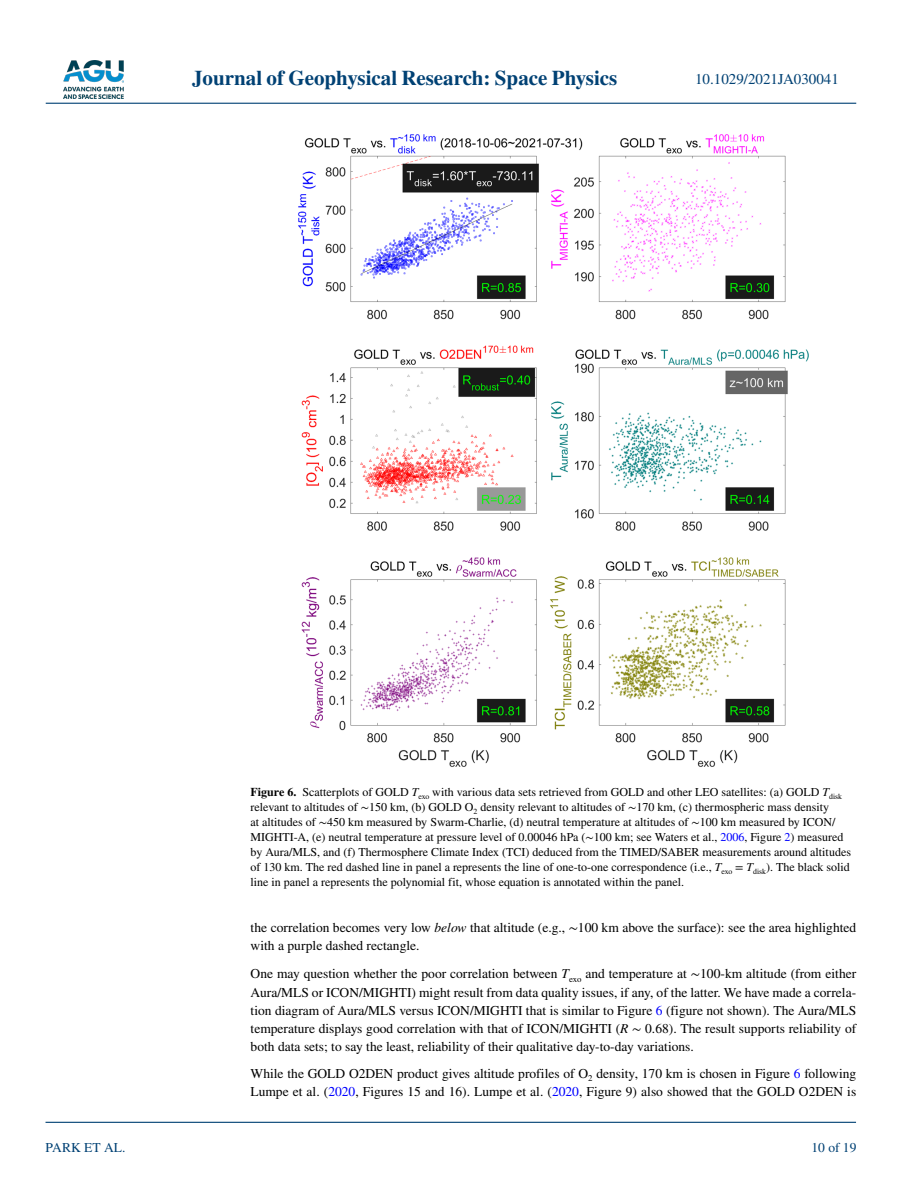
<style>
.page{position:relative;width:902px;height:1183px;background:#fff}
.page>*{position:absolute;margin:0;border:0;box-sizing:border-box;transform-origin:0 0}
.t1{font:700 21px "STIX";color:#004174}
.t2{font:15px "STIX";color:#004174}
.t3{font:13.5px/18px "STIX";color:#000}
.t4{font:13.5px "STIX";color:#004174}
.t5{font:12px/15px "STIX";color:#000}
.s1{font-weight:700}
.s2{font-style:italic}
.s3{color:#00f}
</style>
<div class="page">
<img style="left:63px;top:60px;width:60px;height:39px">
<hr style="left:46px;top:103px;width:810px;height:1px;background:#004174">
<hr style="left:45px;top:1121px;width:810px;height:1px;background:#004174">
<img style="left:298px;top:134px;width:511px;height:633px">
<h1 class="t1" style="left:192px;top:66px;width:427px">Journal of Geophysical Research: Space Physics</h1>
<p class="t2" style="left:695px;top:69px;width:145px">10.1029/2021JA030041</p>
<p class="t4" style="left:45px;top:1138px;width:81px">PARK ET AL.</p>
<p class="t5" style="left:250px;top:784px;width:602px"><span class="s1">Figure 6.</span> Scatterplots of GOLD <span class="s2">T</span><sub>exo</sub> with various data sets retrieved from GOLD and other LEO satellites: (a) GOLD <span class="s2">T</span><sub>disk </sub>relevant to altitudes of ∼150 km, (b) GOLD O<sub>2</sub> density relevant to altitudes of ∼170 km, (c) thermospheric mass density<br>at altitudes of ∼450 km measured by Swarm-Charlie, (d) neutral temperature at altitudes of ∼100 km measured by ICON/ MIGHTI-A, (e) neutral temperature at pressure level of 0.00046 hPa (∼100 km; see Waters et al., <span class="s3">2006</span>, Figure <span class="s3">2</span>) measured by Aura/MLS, and (f) Thermosphere Climate Index (TCI) deduced from the TIMED/SABER measurements around altitudes of 130 km. The red dashed line in panel a represents the line of one-to-one correspondence (i.e., <span class="s2">T</span><sub>exo</sub> = <span class="s2">T</span><sub>disk</sub>). The black solid line in panel a represents the polynomial fit, whose equation is annotated within the panel.</p>
<p class="t3" style="left:250px;top:919px;width:607px">the correlation becomes very low <span class="s2">below</span> that altitude (e.g., ∼100 km above the surface): see the area highlighted with a purple dashed rectangle.</p>
<p class="t3" style="left:250px;top:965px;width:607px;text-align:justify">One may question whether the poor correlation between <span class="s2">T</span><sub>exo</sub> and temperature at ∼100-km altitude (from either Aura/MLS or ICON/MIGHTI) might result from data quality issues, if any, of the latter. We have made a correla&shy;tion diagram of Aura/MLS versus ICON/MIGHTI that is similar to Figure <span class="s3">6</span> (figure not shown). The Aura/MLS temperature displays good correlation with that of ICON/MIGHTI (<span class="s2">R</span> ∼ 0.68). The result supports reliability of both data sets; to say the least, reliability of their qualitative day-to-day variations.</p>
<p class="t3" style="left:250px;top:1064px;width:607px">While the GOLD O2DEN product gives altitude profiles of O<sub>2</sub> density, 170 km is chosen in Figure <span class="s3">6</span> following<br>Lumpe et al. (<span class="s3">2020</span>, Figures 15 and 16). Lumpe et al. (<span class="s3">2020</span>, Figure 9) also showed that the GOLD O2DEN is</p>
<p class="t4" style="left:811px;top:1138px;width:46px">10 of 19</p>
</div>
